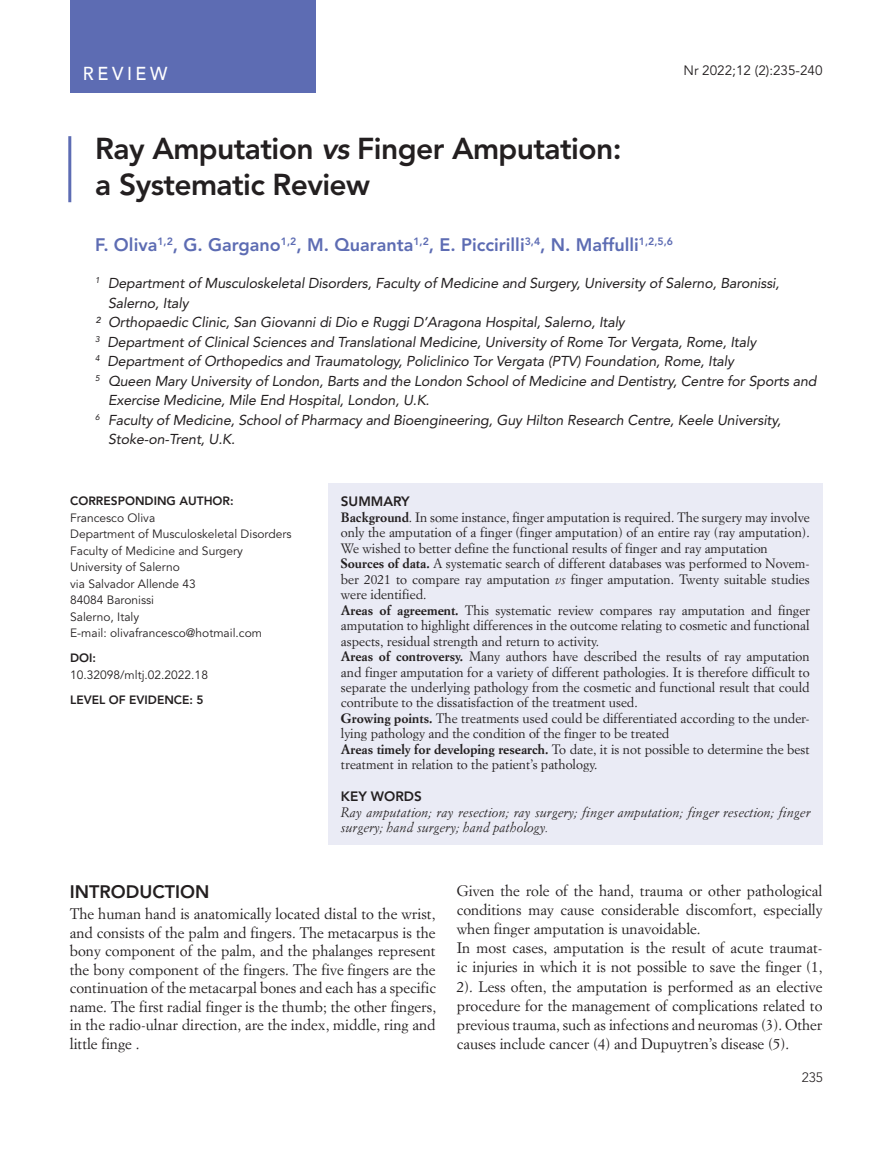
<style>
.page{position:relative;width:893px;height:1149px;background:#fff}
.page>*{position:absolute;margin:0;border:0;box-sizing:border-box;transform-origin:0 0}
.Titolo_Articolo{font:800 30px/36px "Avenir LT Std";letter-spacing:-.02em;color:#231f20}
.t1{font:500 18.75px "Avenir";letter-spacing:.2em;color:#fff;scale:.96 1}
.Autori{font:800 18px "Avenir LT Std";color:#5d6cb3}
._1_paragrafo{font:800 18px "Avenir LT Std";color:#231f20}
.testo{font:15px/18.5px "Simoncini Garamond Std";color:#231f20;text-align:justify}
.Autori_Sede{font:italic 14.25px/19.5px "Avenir LT Std";letter-spacing:-.01em;color:#231f20}
.key_words_testo{font:italic 13.5px/15.5px "Simoncini Garamond Std";color:#231f20}
.t2{font:13.5px "Avenir LT Std";color:#231f20}
.testo_sommario{font:800 13.5px "Avenir LT Std";color:#231f20}
.t3{font:300 13.5px "Avenir LT Std";color:#231f20}
.testo_sommario-2{font:13.35px/15.5px "Simoncini Garamond Std";color:#231f20;text-align:justify}
.corresponding_text{font:12px "Avenir LT Std";color:#231f20}
.DOI{font:800 12px "Avenir LT Std";color:#231f20}
.corresponding_text-2{font:800 12px "Avenir LT Std";color:#231f20}
.s1{font-style:italic}
.s2{font-weight:700}
</style>
<div class="page">
<div style="left:70px;top:0;width:245px;height:92px;background:#5d6cb3"></div>
<div style="left:328px;top:483px;width:494px;height:361px;background:#eaebf5"></div>
<hr style="left:68px;top:136px;width:3px;height:66px;background:#5d6cb3">
<h2 class="t1" style="left:83px;top:57px;width:90px">REVIEW</h2>
<p class="t2" style="left:683px;top:63px;width:141px">Nr 2022;12 (2):235-240</p>
<p class="Titolo_Articolo" style="left:95px;top:130px;width:528px">Ray Amputation <span class="s1">vs</span> Finger Amputation: a Systematic Review</p>
<p class="Autori" style="left:95px;top:234px;width:579px">F. Oliva<sup>1,2</sup>, G. Gargano<sup>1,2</sup>, M. Quaranta<sup>1,2</sup>, E. Piccirilli<sup>3,4</sup>, N. Maffulli<sup>1,2,5,6</sup></p>
<p class="Autori_Sede" style="left:108px;top:273px;width:673px;text-indent:-13px"><sup>1</sup> Department of Musculoskeletal Disorders, Faculty of Medicine and Surgery, University of Salerno, Baronissi,<br>Salerno, Italy</p>
<p class="Autori_Sede" style="left:95px;top:312px;width:531px">² Orthopaedic Clinic, San Giovanni di Dio e Ruggi D’Aragona Hospital, Salerno, Italy</p>
<p class="Autori_Sede" style="left:95px;top:332px;width:662px"><sup>3</sup> Department of Clinical Sciences and Translational Medicine, University of Rome Tor Vergata, Rome, Italy</p>
<p class="Autori_Sede" style="left:95px;top:351px;width:640px"><sup>4</sup> Department of Orthopedics and Traumatology, Policlinico Tor Vergata (PTV) Foundation, Rome, Italy</p>
<p class="Autori_Sede" style="left:108px;top:371px;width:710px;text-indent:-13px"><sup>5</sup> Queen Mary University of London, Barts and the London School of Medicine and Dentistry, Centre for Sports and<br>Exercise Medicine, Mile End Hospital, London, U.K.</p>
<p class="Autori_Sede" style="left:108px;top:410px;width:674px;text-indent:-13px"><sup>6</sup> Faculty of Medicine, School of Pharmacy and Bioengineering, Guy Hilton Research Centre, Keele University,<br>Stoke-on-Trent, U.K.</p>
<p class="corresponding_text-2" style="left:70px;top:494px;width:165px">CORRESPONDING AUTHOR:</p>
<p class="corresponding_text" style="left:70px;top:510px;width:87px">Francesco Oliva</p>
<p class="corresponding_text" style="left:70px;top:527px;width:223px">Department of Musculoskeletal Disorders</p>
<p class="corresponding_text" style="left:70px;top:543px;width:174px">Faculty of Medicine and Surgery</p>
<p class="corresponding_text" style="left:70px;top:560px;width:111px">University of Salerno</p>
<p class="corresponding_text" style="left:70px;top:576px;width:127px">via Salvador Allende 43</p>
<p class="corresponding_text" style="left:70px;top:593px;width:86px">84084 Baronissi</p>
<p class="corresponding_text" style="left:70px;top:609px;width:71px">Salerno, Italy</p>
<p class="corresponding_text" style="left:70px;top:626px;width:193px">E-mail: olivafrancesco@hotmail.com</p>
<p class="DOI" style="left:70px;top:651px;width:27px">DOI:</p>
<p class="corresponding_text" style="left:70px;top:667px;width:139px">10.32098/mltj.02.2022.18</p>
<p class="DOI" style="left:70px;top:692px;width:135px">LEVEL OF EVIDENCE: 5</p>
<p class="testo_sommario" style="left:341px;top:493px;width:70px">SUMMARY</p>
<p class="testo_sommario-2" style="left:341px;top:509px;width:470px"><span class="s2">Background</span>. In some instance, finger amputation is required. The surgery may involve only the amputation of a finger (finger amputation) of an entire ray (ray amputation).<br>We wished to better define the functional results of finger and ray amputation</p>
<p class="testo_sommario-2" style="left:341px;top:555px;width:470px"><span class="s2">Sources of data.</span> A systematic search of different databases was performed to Novem&shy;ber 2021 to compare ray amputation <span class="s1">vs</span> finger amputation. Twenty suitable studies were identified.</p>
<p class="testo_sommario-2" style="left:341px;top:602px;width:471px"><span class="s2">Areas of agreement.</span> This systematic review compares ray amputation and finger amputation to highlight differences in the outcome relating to cosmetic and functional aspects, residual strength and return to activity.</p>
<p class="testo_sommario-2" style="left:341px;top:648px;width:470px"><span class="s2">Areas of controversy.</span> Many authors have described the results of ray amputation and finger amputation for a variety of different pathologies. It is therefore difficult to separate the underlying pathology from the cosmetic and functional result that could contribute to the dissatisfaction of the treatment used.</p>
<p class="testo_sommario-2" style="left:341px;top:710px;width:470px"><span class="s2">Growing points.</span> The treatments used could be differentiated according to the under&shy;lying pathology and the condition of the finger to be treated</p>
<p class="testo_sommario-2" style="left:341px;top:741px;width:470px"><span class="s2">Areas timely for developing research.</span> To date, it is not possible to determine the best treatment in relation to the patient’s pathology.</p>
<p class="testo_sommario" style="left:341px;top:788px;width:82px">KEY WORDS</p>
<p class="key_words_testo" style="left:341px;top:803px;width:471px">Ray amputation; ray resection; ray surgery; finger amputation; finger resection; finger surgery; hand surgery; hand pathology.</p>
<p class="_1_paragrafo" style="left:70px;top:880px;width:141px">INTRODUCTION</p>
<p class="testo" style="left:70px;top:904px;width:368px">The human hand is anatomically located distal to the wrist, and consists of the palm and fingers. The metacarpus is the bony component of the palm, and the phalanges represent the bony component of the fingers. The five fingers are the continuation of the metacarpal bones and each has a specific name. The first radial finger is the thumb; the other fingers, in the radio-ulnar direction, are the index, middle, ring and little finge .</p>
<p class="testo" style="left:457px;top:880px;width:367px;line-height:19.2px">Given the role of the hand, trauma or other pathological conditions may cause considerable discomfort, especially when finger amputation is unavoidable.</p>
<p class="testo" style="left:457px;top:937px;width:367px;line-height:19.2px">In most cases, amputation is the result of acute traumat&shy;ic injuries in which it is not possible to save the finger (1, 2). Less often, the amputation is performed as an elective procedure for the management of complications related to previous trauma, such as infections and neuromas (3). Other causes include cancer (4) and Dupuytren’s disease (5).</p>
<p class="t3" style="left:802px;top:1068px;width:23px">235</p>
</div>
